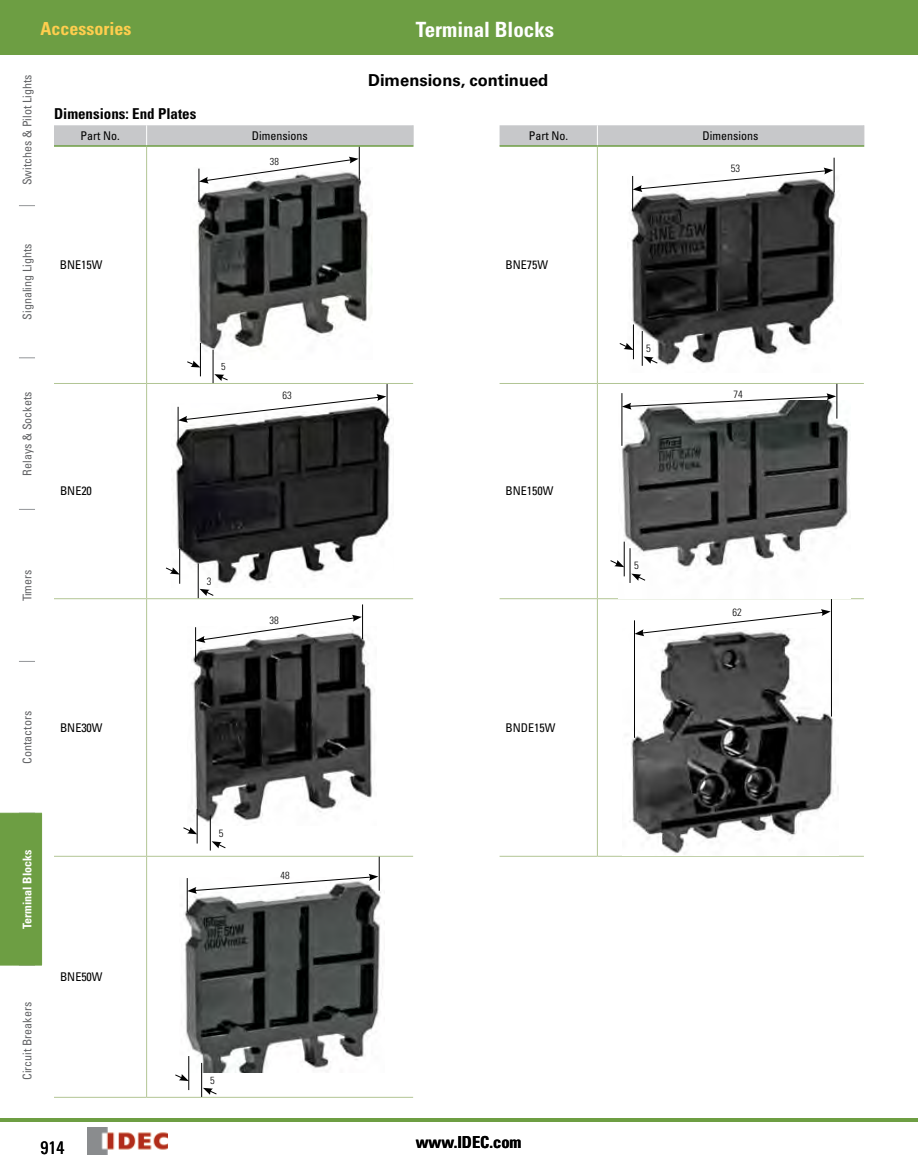
<style>
.page{position:relative;width:918px;height:1175px;background:#fff}
.page>*{position:absolute;margin:0;border:0;box-sizing:border-box;transform-origin:0 0}
.t1{font:700 condensed 21px "Univers LT Std";color:#fff}
.t2{font:700 condensed 18px "Univers LT Std";color:#ffce4e}
.t3{font:condensed 18px "Univers LT Std";color:#000}
.t4{font:700 16.5px "Univers LT Std";color:#000}
.t5{font:700 condensed 16.5px "Univers LT Std";color:#000}
.t6{font:700 condensed 15px "Univers LT Std";color:#000}
.t7{font:condensed 12px "Univers LT Std";color:#636466}
.t8{font:condensed 12px "Univers LT Std";color:#000}
.t9{font:700 condensed 12px "Univers LT Std";color:#fff}
.t10{font:300 condensed 10.5px "Univers LT Std";color:#000}
.t11{font:300 condensed 10.35px "Univers LT Std";color:#000}
.t12{font:300 condensed 10.05px "Univers LT Std";color:#000}
</style>
<div class="page">
<svg style="left:19px;top:205px;width:16px;height:1px"></svg>
<svg style="left:19px;top:357px;width:16px;height:1px"></svg>
<svg style="left:19px;top:509px;width:16px;height:1px"></svg>
<svg style="left:19px;top:661px;width:16px;height:1px"></svg>
<img style="left:88px;top:1127px;width:80px;height:27px">
<div style="left:0;top:813px;width:42px;height:152px;background:#6d9e43"></div>
<svg style="left:883px;top:54px;width:16px;height:1px"></svg>
<div style="left:0;top:0;width:918px;height:54px;background:#6d9e43"></div>
<hr style="left:0;top:1118px;width:918px;height:3px;background:#6d9e43">
<hr style="left:146px;top:147px;width:1px;height:236px;background:#b2c594">
<hr style="left:597px;top:147px;width:1px;height:236px;background:#b2c594">
<hr style="left:54px;top:383px;width:93px;height:1px;background:#b2c594">
<hr style="left:54px;top:598px;width:93px;height:1px;background:#b2c594">
<hr style="left:146px;top:384px;width:1px;height:214px;background:#b2c594">
<hr style="left:146px;top:599px;width:1px;height:257px;background:#b2c594">
<hr style="left:147px;top:383px;width:266px;height:1px;background:#b2c594">
<hr style="left:147px;top:598px;width:266px;height:1px;background:#b2c594">
<hr style="left:500px;top:383px;width:97px;height:1px;background:#b2c594">
<hr style="left:500px;top:598px;width:97px;height:1px;background:#b2c594">
<hr style="left:597px;top:384px;width:1px;height:214px;background:#b2c594">
<hr style="left:597px;top:599px;width:1px;height:257px;background:#b2c594">
<hr style="left:597px;top:383px;width:267px;height:1px;background:#b2c594">
<hr style="left:597px;top:598px;width:267px;height:1px;background:#b2c594">
<hr style="left:54px;top:856px;width:93px;height:1px;background:#b2c594">
<hr style="left:54px;top:1096px;width:93px;height:1px;background:#b2c594">
<hr style="left:146px;top:856px;width:1px;height:240px;background:#b2c594">
<hr style="left:147px;top:856px;width:266px;height:1px;background:#b2c594">
<hr style="left:147px;top:1096px;width:266px;height:1px;background:#b2c594">
<hr style="left:500px;top:856px;width:97px;height:1px;background:#b2c594">
<hr style="left:597px;top:856px;width:267px;height:1px;background:#b2c594">
<hr style="left:147px;top:145px;width:267px;height:2px;background:#6d9e43">
<hr style="left:54px;top:145px;width:93px;height:2px;background:#6d9e43">
<hr style="left:597px;top:145px;width:267px;height:2px;background:#6d9e43">
<svg style="left:54px;top:125px;width:811px;height:21px;background:#cbcdcc"></svg>
<hr style="left:500px;top:145px;width:97px;height:2px;background:#6d9e43">
<img style="left:197px;top:168px;width:175px;height:191px">
<hr style="left:199px;top:169px;width:1px;height:33px;background:#000">
<hr style="left:359px;top:147px;width:1px;height:33px;background:#000">
<svg style="left:199px;top:157px;width:160px;height:27px"></svg>
<hr style="left:200px;top:343px;width:1px;height:33px;background:#000">
<hr style="left:213px;top:350px;width:1px;height:33px;background:#000">
<svg style="left:214px;top:374px;width:14px;height:7px"></svg>
<svg style="left:187px;top:360px;width:14px;height:7px"></svg>
<img style="left:629px;top:175px;width:209px;height:191px">
<hr style="left:632px;top:176px;width:1px;height:35px;background:#000">
<hr style="left:834px;top:158px;width:1px;height:34px;background:#000">
<svg style="left:633px;top:168px;width:200px;height:24px"></svg>
<hr style="left:633px;top:324px;width:1px;height:35px;background:#000">
<hr style="left:642px;top:331px;width:1px;height:35px;background:#000">
<svg style="left:644px;top:356px;width:14px;height:8px"></svg>
<svg style="left:619px;top:342px;width:15px;height:8px"></svg>
<img style="left:175px;top:404px;width:215px;height:183px">
<hr style="left:178px;top:407px;width:1px;height:34px;background:#000">
<hr style="left:387px;top:384px;width:1px;height:35px;background:#000">
<svg style="left:178px;top:394px;width:208px;height:29px"></svg>
<hr style="left:179px;top:549px;width:1px;height:34px;background:#000">
<hr style="left:198px;top:563px;width:1px;height:35px;background:#000">
<svg style="left:200px;top:589px;width:14px;height:7px"></svg>
<svg style="left:166px;top:567px;width:14px;height:7px"></svg>
<img style="left:621px;top:401px;width:229px;height:182px">
<hr style="left:622px;top:393px;width:1px;height:53px;background:#000">
<hr style="left:837px;top:384px;width:1px;height:34px;background:#000">
<svg style="left:622px;top:393px;width:214px;height:16px"></svg>
<hr style="left:624px;top:541px;width:1px;height:35px;background:#000">
<hr style="left:630px;top:548px;width:1px;height:35px;background:#000">
<svg style="left:631px;top:573px;width:15px;height:8px"></svg>
<svg style="left:610px;top:559px;width:14px;height:8px"></svg>
<img style="left:191px;top:626px;width:182px;height:199px">
<hr style="left:195px;top:627px;width:1px;height:35px;background:#000">
<hr style="left:362px;top:604px;width:1px;height:35px;background:#000">
<svg style="left:196px;top:615px;width:166px;height:28px"></svg>
<hr style="left:197px;top:808px;width:1px;height:35px;background:#000">
<hr style="left:210px;top:815px;width:1px;height:35px;background:#000">
<svg style="left:212px;top:841px;width:14px;height:7px"></svg>
<svg style="left:183px;top:826px;width:14px;height:8px"></svg>
<img style="left:629px;top:636px;width:210px;height:218px">
<hr style="left:634px;top:620px;width:1px;height:118px;background:#000">
<hr style="left:831px;top:599px;width:1px;height:117px;background:#000">
<svg style="left:635px;top:609px;width:196px;height:27px"></svg>
<img style="left:184px;top:877px;width:201px;height:195px">
<hr style="left:187px;top:878px;width:1px;height:34px;background:#000">
<hr style="left:379px;top:856px;width:1px;height:34px;background:#000">
<svg style="left:187px;top:874px;width:191px;height:19px"></svg>
<hr style="left:188px;top:1056px;width:1px;height:34px;background:#000">
<hr style="left:201px;top:1062px;width:1px;height:34px;background:#000">
<svg style="left:203px;top:1087px;width:14px;height:8px"></svg>
<svg style="left:175px;top:1073px;width:14px;height:8px"></svg>
<h2 class="t2" style="left:40px;top:18px;width:92px">Accessories</h2>
<h1 class="t1" style="left:416px;top:17px;width:140px">Terminal Blocks</h1>
<p class="t7" style="left:20px;top:185px;width:112px;rotate:-90deg">Switches &amp; Pilot Lights</p>
<h3 class="t4" style="left:368px;top:70px;width:182px">Dimensions, continued</h3>
<p class="t6" style="left:54px;top:105px;width:144px">Dimensions: End Plates</p>
<p class="t8" style="left:81px;top:128px;width:41px">Part No.</p>
<p class="t8" style="left:252px;top:128px;width:57px">Dimensions</p>
<p class="t8" style="left:529px;top:128px;width:41px">Part No.</p>
<p class="t8" style="left:703px;top:128px;width:57px">Dimensions</p>
<p class="t12" style="left:270px;top:155px;width:10px">38</p>
<p class="t10" style="left:731px;top:161px;width:11px">53</p>
<p class="t7" style="left:20px;top:320px;width:77px;rotate:-90deg">Signaling Lights</p>
<p class="t8" style="left:60px;top:257px;width:44px">BNE15W</p>
<p class="t7" style="left:20px;top:475px;width:85px;rotate:-90deg">Relays &amp; Sockets</p>
<p class="t8" style="left:60px;top:483px;width:33px">BNE20</p>
<p class="t12" style="left:221px;top:360px;width:6px">5</p>
<p class="t10" style="left:283px;top:388px;width:11px">63</p>
<p class="t8" style="left:506px;top:257px;width:44px">BNE75W</p>
<p class="t8" style="left:506px;top:483px;width:49px">BNE150W</p>
<p class="t10" style="left:646px;top:342px;width:6px">5</p>
<p class="t10" style="left:733px;top:388px;width:11px">74</p>
<p class="t7" style="left:20px;top:601px;width:33px;rotate:-90deg">Timers</p>
<p class="t10" style="left:207px;top:574px;width:6px">3</p>
<p class="t10" style="left:269px;top:613px;width:11px">38</p>
<p class="t10" style="left:634px;top:559px;width:6px">5</p>
<p class="t10" style="left:733px;top:606px;width:11px">62</p>
<p class="t7" style="left:20px;top:763px;width:54px;rotate:-90deg">Contactors</p>
<p class="t8" style="left:60px;top:720px;width:44px">BNE30W</p>
<p class="t9" style="left:20px;top:928px;width:81px;rotate:-90deg">Terminal Blocks</p>
<p class="t7" style="left:20px;top:1080px;width:79px;rotate:-90deg">Circuit Breakers</p>
<p class="t8" style="left:60px;top:969px;width:44px">BNE50W</p>
<p class="t10" style="left:219px;top:827px;width:6px">5</p>
<p class="t11" style="left:280px;top:869px;width:11px">48</p>
<p class="t11" style="left:210px;top:1073px;width:6px">5</p>
<p class="t8" style="left:506px;top:720px;width:51px">BNDE15W</p>
<h2 class="t3" style="left:40px;top:1136px;width:25px">914</h2>
<h3 class="t5" style="left:416px;top:1131px;width:107px">www.IDEC.com</h3>
</div>
